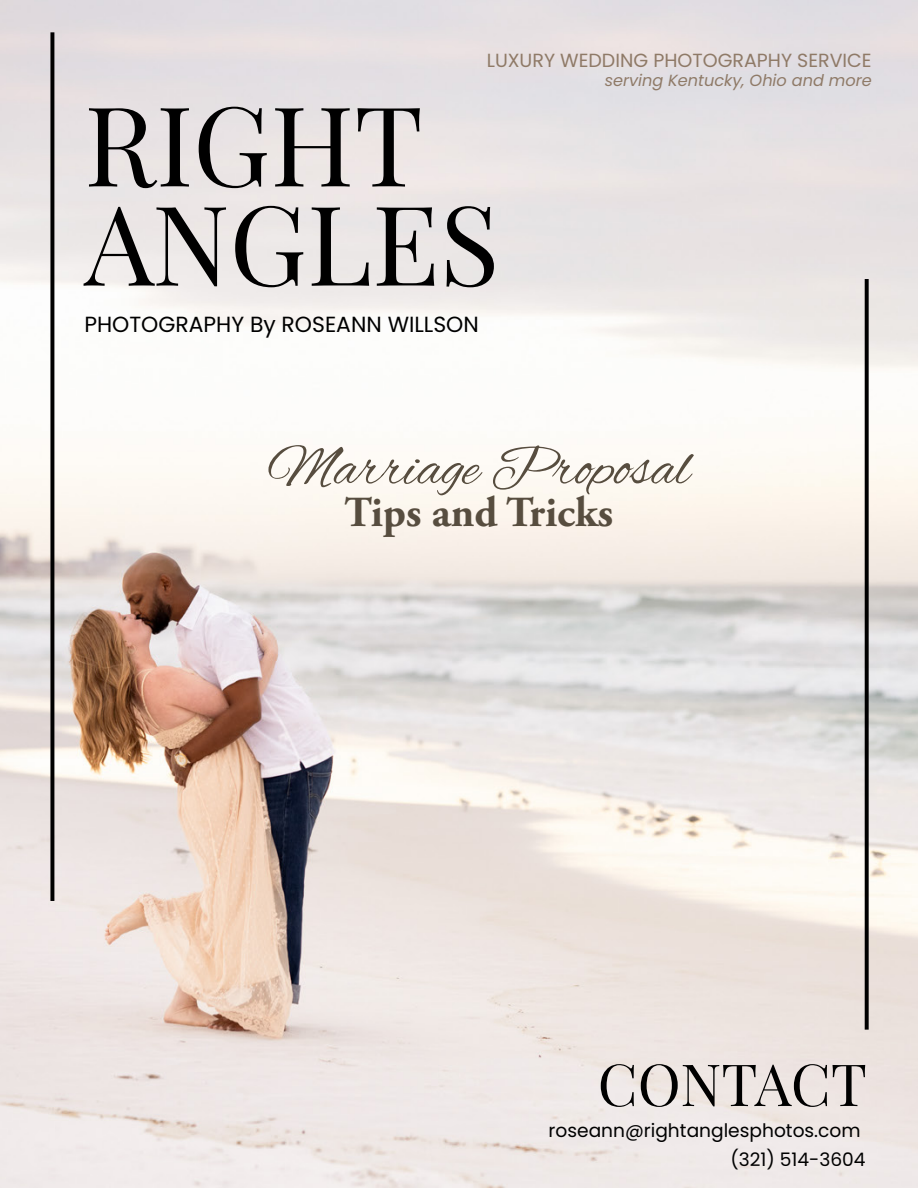
<style>
.page{position:relative;width:918px;height:1188px;background:#fff}
.page>*{position:absolute;margin:0;border:0;box-sizing:border-box;transform-origin:0 0}
.t1{font:110.7px/99.1px "Playfair Display";color:#000}
.t2{font:58.65px "Alex Brush";color:#574d3f}
.t3{font:58.2px "Playfair Display";letter-spacing:-.005em;color:#000}
.t4{font:700 42.9px "Adobe Garamond Pro";color:#574d3f}
.t5{font:21.9px "Poppins";color:#000}
.t6{font:19.05px "Poppins";color:#8f7a67}
.t7{font:18.6px/29.8px "Poppins";color:#000;text-align:right}
.t8{font:italic 16.2px "Poppins";color:#8f7a67}
</style>
<div class="page">
<img style="left:0;top:0;width:918px;height:1188px">
<svg style="left:50px;top:32px;width:4px;height:869px;background:#1b1a1a"></svg>
<svg style="left:865px;top:279px;width:4px;height:751px;background:#131212"></svg>
<p class="t6" style="left:487px;top:49px;width:386px">LUXURY WEDDING PHOTOGRAPHY SERVICE</p>
<p class="t8" style="left:605px;top:71px;width:268px">serving Kentucky, Ohio and more</p>
<h1 class="t1" style="left:84px;top:86px;width:417px">RIGHT<br>ANGLES</h1>
<p class="t5" style="left:84px;top:312px;width:396px">PHOTOGRAPHY By ROSEANN WILLSON</p>
<h2 class="t2" style="left:268px;top:435px;width:424px">Marriage Proposal</h2>
<h3 class="t4" style="left:344px;top:488px;width:270px">Tips and Tricks</h3>
<h3 class="t3" style="left:598px;top:1039px;width:271px">CONTACT</h3>
<p class="t7" style="left:549px;top:1115px;width:318px">roseann@rightanglesphotos.com (321) 514-3604</p>
</div>
